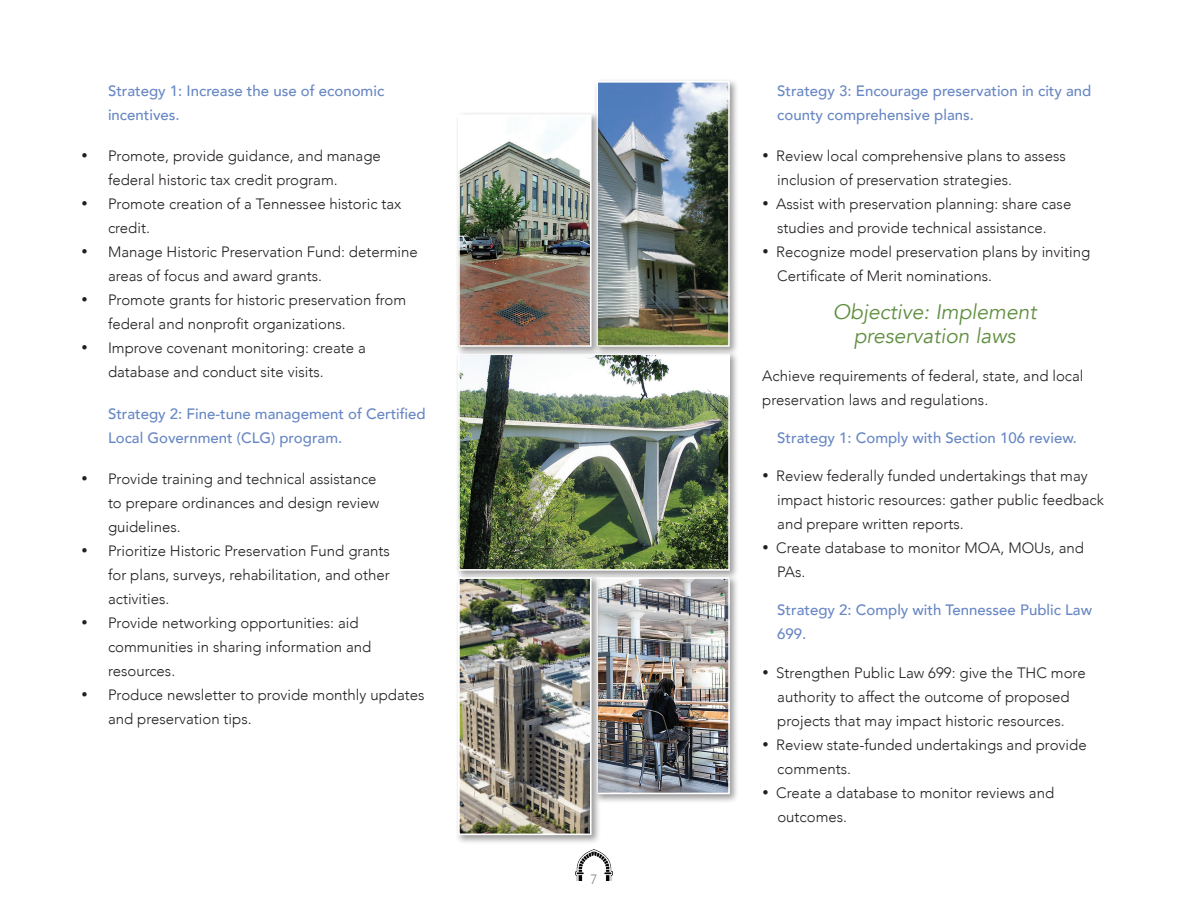
<style>
.page{position:relative;width:1188px;height:918px;background:#fff}
.page>*{position:absolute;margin:0;border:0;box-sizing:border-box;transform-origin:0 0}
.t1{font:italic 21px/24px "Avenir";color:#608f40;text-align:center}
.t2{font:300 15px/24px "Avenir";color:#231f20}
.t3{font:500 15px/24px "Avenir";color:#6887c4}
.t4{font:300 13.5px "Avenir";color:#85807b}
</style>
<div class="page">
<img style="left:575px;top:849px;width:38px;height:31px">
<div style="left:455px;top:351px;width:284px;height:229px;background:#231f20;opacity:.45"></div>
<img style="left:461px;top:356px;width:266px;height:212px">
<div style="left:458px;top:353px;width:272px;height:218px;border:2px solid #fff"></div>
<div style="left:594px;top:575px;width:145px;height:228px;background:#231f20;opacity:.45"></div>
<img style="left:601px;top:580px;width:126px;height:211px">
<div style="left:596px;top:577px;width:134px;height:217px;border:2px solid #fff"></div>
<div style="left:455px;top:575px;width:146px;height:270px;background:#231f20;opacity:.45"></div>
<img style="left:461px;top:580px;width:128px;height:252px">
<div style="left:458px;top:577px;width:134px;height:258px;border:2px solid #fff"></div>
<div style="left:594px;top:78px;width:145px;height:278px;background:#231f20;opacity:.45"></div>
<img style="left:599px;top:84px;width:128px;height:260px">
<div style="left:596px;top:81px;width:134px;height:266px;border:2px solid #fff"></div>
<div style="left:455px;top:112px;width:146px;height:244px;background:#231f20;opacity:.45"></div>
<img style="left:461px;top:117px;width:128px;height:227px">
<div style="left:458px;top:114px;width:134px;height:233px;border:2px solid #fff"></div>
<p class="t3" style="left:108px;top:78px;width:278px">Strategy 1: Increase the use of economic incentives.</p>
<p class="t2" style="left:108px;top:144px;width:274px;text-indent:-27px">• Promote, provide guidance, and manage federal historic tax credit program.</p>
<p class="t2" style="left:108px;top:192px;width:295px;text-indent:-27px">• Promote creation of a Tennessee historic tax credit.</p>
<p class="t2" style="left:108px;top:240px;width:311px;text-indent:-27px">• Manage Historic Preservation Fund: determine areas of focus and award grants.</p>
<p class="t2" style="left:108px;top:288px;width:300px;text-indent:-27px">• Promote grants for historic preservation from federal and nonprofit organizations.</p>
<p class="t2" style="left:108px;top:336px;width:259px;text-indent:-27px">• Improve covenant monitoring: create a database and conduct site visits.</p>
<p class="t3" style="left:108px;top:401px;width:319px">Strategy 2: Fine-tune management of Certified<br>Local Government (CLG) program.</p>
<p class="t2" style="left:108px;top:467px;width:273px;text-indent:-27px">• Provide training and technical assistance to prepare ordinances and design review guidelines.</p>
<p class="t2" style="left:108px;top:539px;width:284px;text-align:justify;text-indent:-27px">• Prioritize Historic Preservation Fund grants for plans, surveys, rehabilitation, and other activities.</p>
<p class="t2" style="left:108px;top:611px;width:265px;text-indent:-27px">• Provide networking opportunities: aid communities in sharing information and resources.</p>
<p class="t2" style="left:108px;top:683px;width:318px;text-indent:-27px">• Produce newsletter to provide monthly updates and preservation tips.</p>
<p class="t4" style="left:591px;top:871px;width:9px">7</p>
<p class="t3" style="left:777px;top:78px;width:316px">Strategy 3: Encourage preservation in city and county comprehensive plans.</p>
<p class="t2" style="left:777px;top:144px;width:290px;text-indent:-15px">• Review local comprehensive plans to assess inclusion of preservation strategies.</p>
<p class="t2" style="left:777px;top:192px;width:296px;text-indent:-15px">• Assist with preservation planning: share case studies and provide technical assistance.</p>
<p class="t2" style="left:777px;top:240px;width:315px;text-indent:-15px">• Recognize model preservation plans by inviting<br>Certificate of Merit nominations.</p>
<h1 class="t1" style="left:833px;top:300px;width:205px">Objective: Implement preservation laws</h1>
<p class="t2" style="left:762px;top:364px;width:323px">Achieve requirements of federal, state, and local preservation laws and regulations.</p>
<p class="t3" style="left:777px;top:425px;width:301px">Strategy 1: Comply with Section 106 review.</p>
<p class="t2" style="left:777px;top:464px;width:328px;text-indent:-15px">• Review federally funded undertakings that may impact historic resources: gather public feedback and prepare written reports.</p>
<p class="t2" style="left:777px;top:536px;width:308px;text-indent:-15px">• Create database to monitor MOA, MOUs, and<br>PAs.</p>
<p class="t3" style="left:777px;top:597px;width:316px">Strategy 2: Comply with Tennessee Public Law<br>699.</p>
<p class="t2" style="left:762px;top:660px;width:325px;text-align:center">• Strengthen Public Law 699: give the THC more authority to affect the outcome of proposed projects that may impact historic resources.</p>
<p class="t2" style="left:777px;top:732px;width:311px;text-indent:-15px">• Review state-funded undertakings and provide comments.</p>
<p class="t2" style="left:777px;top:780px;width:278px;text-indent:-15px">• Create a database to monitor reviews and outcomes.</p>
</div>
